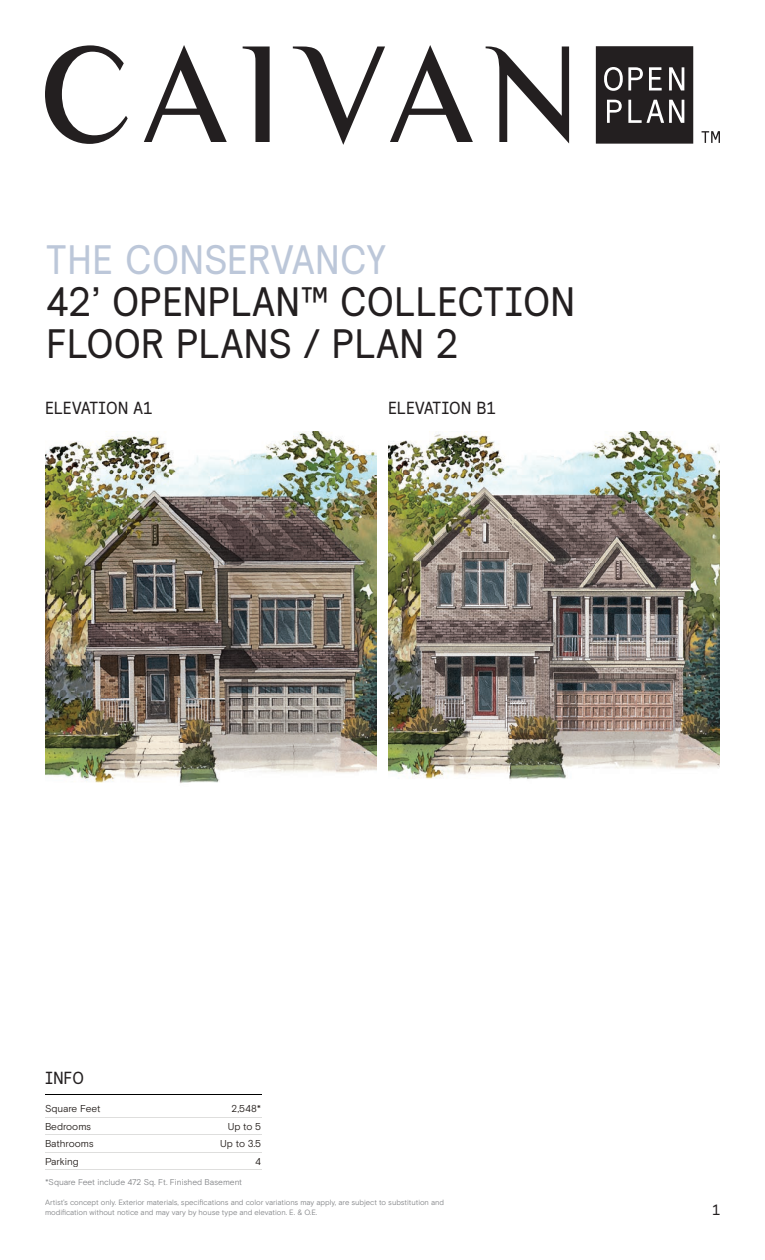
<style>
.page{position:relative;width:765px;height:1260px;background:#fff}
.page>*{position:absolute;margin:0;border:0;box-sizing:border-box;transform-origin:0 0}
.t1{font:41.12px/42px "Relative Faux";letter-spacing:.005em;color:#231f20}
.t2{font:41.12px "Relative Faux";letter-spacing:.005em;color:#bcc7d9}
.t3{font:17.5px "Relative Faux";color:#231f20}
.t4{font:15px "Relative Faux";color:#231f20}
.t5{font:10px "Basis Grotesque Pro Off White";letter-spacing:-.01em;color:#201a17}
.t6{font:8.38px "Basis Grotesque Pro Off White";letter-spacing:-.005em;color:#808285}
.t7{font:7.62px/10px "Basis Grotesque Pro Off White";letter-spacing:-.01em;color:#808285}
</style>
<div class="page">
<hr style="left:45px;top:1117px;width:217px;height:1px;background:#dededd">
<hr style="left:45px;top:1135px;width:217px;height:1px;background:#dededd">
<hr style="left:45px;top:1152px;width:217px;height:1px;background:#dededd">
<hr style="left:45px;top:1170px;width:217px;height:1px;background:#dededd">
<img style="left:45px;top:431px;width:332px;height:352px">
<img style="left:388px;top:431px;width:332px;height:349px">
<hr style="left:45px;top:1094px;width:217px;height:1px;background:#000">
<svg style="left:702px;top:131px;width:18px;height:12px"></svg>
<svg style="left:45px;top:45px;width:524px;height:100px"></svg>
<svg style="left:596px;top:46px;width:97px;height:98px;background:#3f3c3d"></svg>
<h1 class="t2" style="left:46px;top:232px;width:341px">THE CONSERVANCY</h1>
<h1 class="t1" style="left:46px;top:279px;width:531px">42’ OPENPLAN™ COLLECTION<br>FLOOR PLANS / PLAN 2</h1>
<h2 class="t3" style="left:45px;top:396px;width:109px">ELEVATION A1</h2>
<h2 class="t3" style="left:388px;top:396px;width:109px">ELEVATION B1</h2>
<h2 class="t3" style="left:45px;top:1067px;width:41px">INFO</h2>
<h3 class="t5" style="left:45px;top:1103px;width:57px">Square Feet</h3>
<h3 class="t5" style="left:232px;top:1103px;width:31px">2,548*</h3>
<h3 class="t5" style="left:45px;top:1120px;width:48px">Bedrooms</h3>
<h3 class="t5" style="left:228px;top:1120px;width:35px">Up to 5</h3>
<h3 class="t5" style="left:45px;top:1138px;width:50px">Bathrooms</h3>
<h3 class="t5" style="left:220px;top:1138px;width:42px">Up to 3.5</h3>
<h3 class="t5" style="left:45px;top:1155px;width:35px">Parking</h3>
<h3 class="t5" style="left:255px;top:1155px;width:7px">4</h3>
<p class="t6" style="left:45px;top:1177px;width:199px">*Square Feet include 472 Sq. Ft. Finished Basement</p>
<p class="t7" style="left:45px;top:1197px;width:401px">Artist’s concept only. Exterior materials, specifications and color variations may apply, are subject to substitution and modification without notice and may vary by house type and elevation. E. &amp; O.E.</p>
<h3 class="t4" style="left:713px;top:1200px;width:9px">1</h3>
</div>
